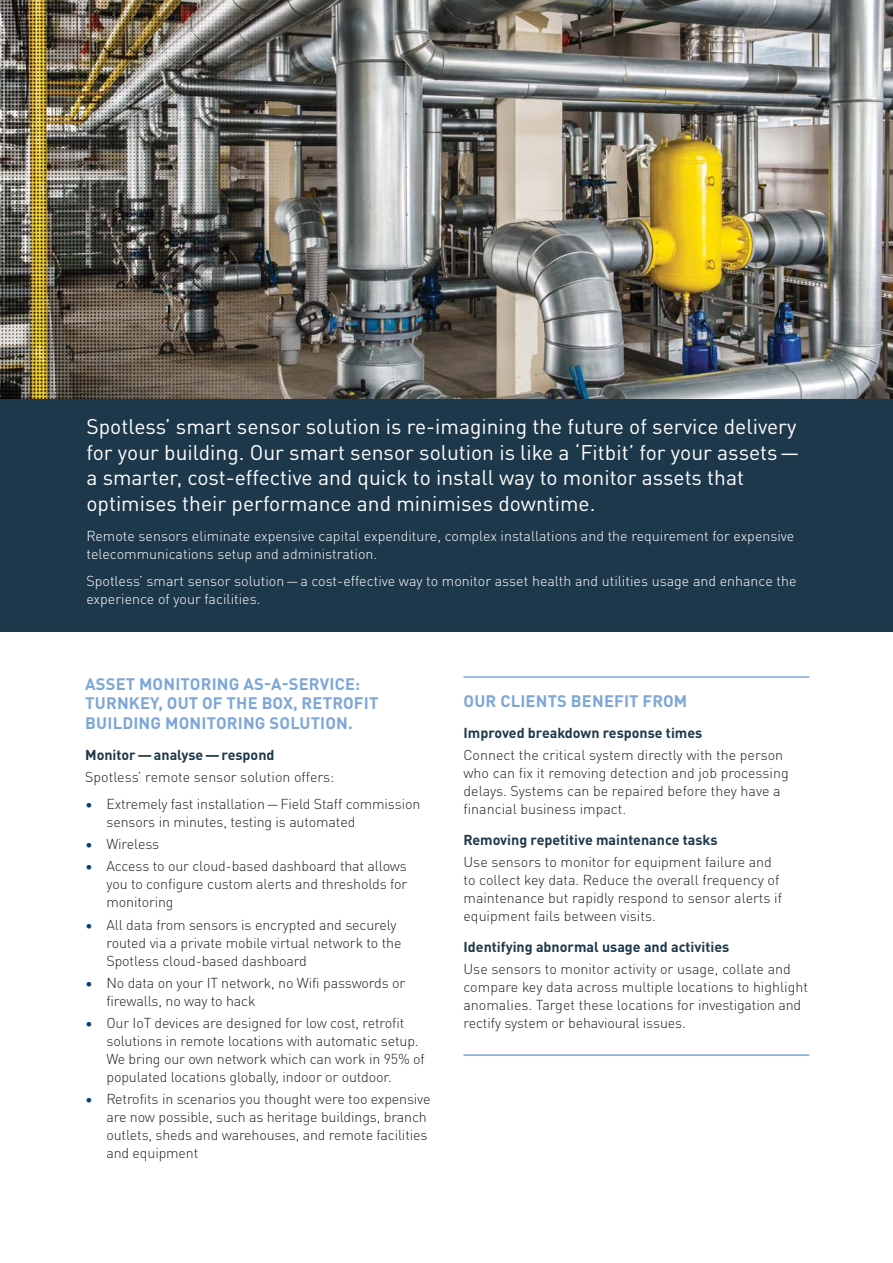
<style>
.page{position:relative;width:893px;height:1263px;background:#fff}
.page>*{position:absolute;margin:0;border:0;box-sizing:border-box;transform-origin:0 0}
.t1{font:21px/25.5px "DIN Pro";color:#fff}
.t2{font:700 16.5px/19.8px "DIN Pro";letter-spacing:.01em;color:#7da7d8}
.t3{font:300 14.25px/18px "DIN Pro";letter-spacing:-.01em;color:#231f20}
.t4{font:300 14.25px/18px "DIN Pro";color:#fff}
.t5{font:700 14.25px "DIN Pro";color:#1e384b}
.s1{color:#00437b}
</style>
<div class="page">
<img style="left:0;top:0;width:893px;height:399px">
<div style="left:0;top:399px;width:893px;height:232px;background:#1e384b"></div>
<hr style="left:463px;top:676px;width:346px;height:2px;background:#7da7d8">
<hr style="left:463px;top:1054px;width:346px;height:2px;background:#7da7d8">
<p class="t1" style="left:86px;top:412px;width:714px">Spotless’ smart sensor solution is re-imagining the future of service delivery for your building. Our smart sensor solution is like a ‘Fitbit’ for your assets— a smarter, cost-effective and quick to install way to monitor assets that optimises their performance and minimises downtime.</p>
<p class="t4" style="left:86px;top:526px;width:709px">Remote sensors eliminate expensive capital expenditure, complex installations and the requirement for expensive telecommunications setup and administration.</p>
<p class="t4" style="left:86px;top:571px;width:712px">Spotless’ smart sensor solution—a cost-effective way to monitor asset health and utilities usage and enhance the experience of your facilities.</p>
<p class="t2" style="left:85px;top:673px;width:295px">ASSET MONITORING AS-A-SERVICE:<br>TURNKEY, OUT OF THE BOX, RETROFIT<br>BUILDING MONITORING SOLUTION.</p>
<p class="t5" style="left:85px;top:744px;width:191px">Monitor—analyse—respond</p>
<p class="t3" style="left:85px;top:767px;width:251px">Spotless’ remote sensor solution offers:</p>
<p class="t3" style="left:106px;top:794px;width:315px;text-indent:-21px"><span class="s1">•</span> Extremely fast installation—Field Staff commission sensors in minutes, testing is automated</p>
<p class="t3" style="left:85px;top:834px;width:76px"><span class="s1">•</span> Wireless</p>
<p class="t3" style="left:106px;top:856px;width:302px;text-align:justify;text-indent:-21px"><span class="s1">•</span> Access to our cloud-based dashboard that allows you to configure custom alerts and thresholds for monitoring</p>
<p class="t3" style="left:106px;top:914px;width:297px;text-indent:-21px"><span class="s1">•</span> All data from sensors is encrypted and securely routed via a private mobile virtual network to the<br>Spotless cloud-based dashboard</p>
<p class="t3" style="left:106px;top:973px;width:300px;text-indent:-21px"><span class="s1">•</span> No data on your IT network, no Wifi passwords or firewalls, no way to hack</p>
<p class="t3" style="left:106px;top:1013px;width:320px;text-indent:-21px"><span class="s1">•</span> Our IoT devices are designed for low cost, retrofit solutions in remote locations with automatic setup.<br>We bring our own network which can work in 95% of populated locations globally, indoor or outdoor.</p>
<p class="t3" style="left:106px;top:1089px;width:326px;text-indent:-21px"><span class="s1">•</span> Retrofits in scenarios you thought were too expensive are now possible, such as heritage buildings, branch outlets, sheds and warehouses, and remote facilities and equipment</p>
<p class="t2" style="left:464px;top:690px;width:225px">OUR CLIENTS BENEFIT FROM</p>
<p class="t5" style="left:463px;top:722px;width:240px">Improved breakdown response times</p>
<p class="t3" style="left:463px;top:745px;width:327px">Connect the critical system directly with the person who can fix it removing detection and job processing delays. Systems can be repaired before they have a financial business impact.</p>
<p class="t5" style="left:463px;top:829px;width:255px">Removing repetitive maintenance tasks</p>
<p class="t3" style="left:463px;top:852px;width:320px">Use sensors to monitor for equipment failure and to collect key data. Reduce the overall frequency of maintenance but rapidly respond to sensor alerts if equipment fails between visits.</p>
<p class="t5" style="left:463px;top:936px;width:267px">Identifying abnormal usage and activities</p>
<p class="t3" style="left:463px;top:959px;width:346px">Use sensors to monitor activity or usage, collate and compare key data across multiple locations to highlight anomalies. Target these locations for investigation and rectify system or behavioural issues.</p>
</div>
